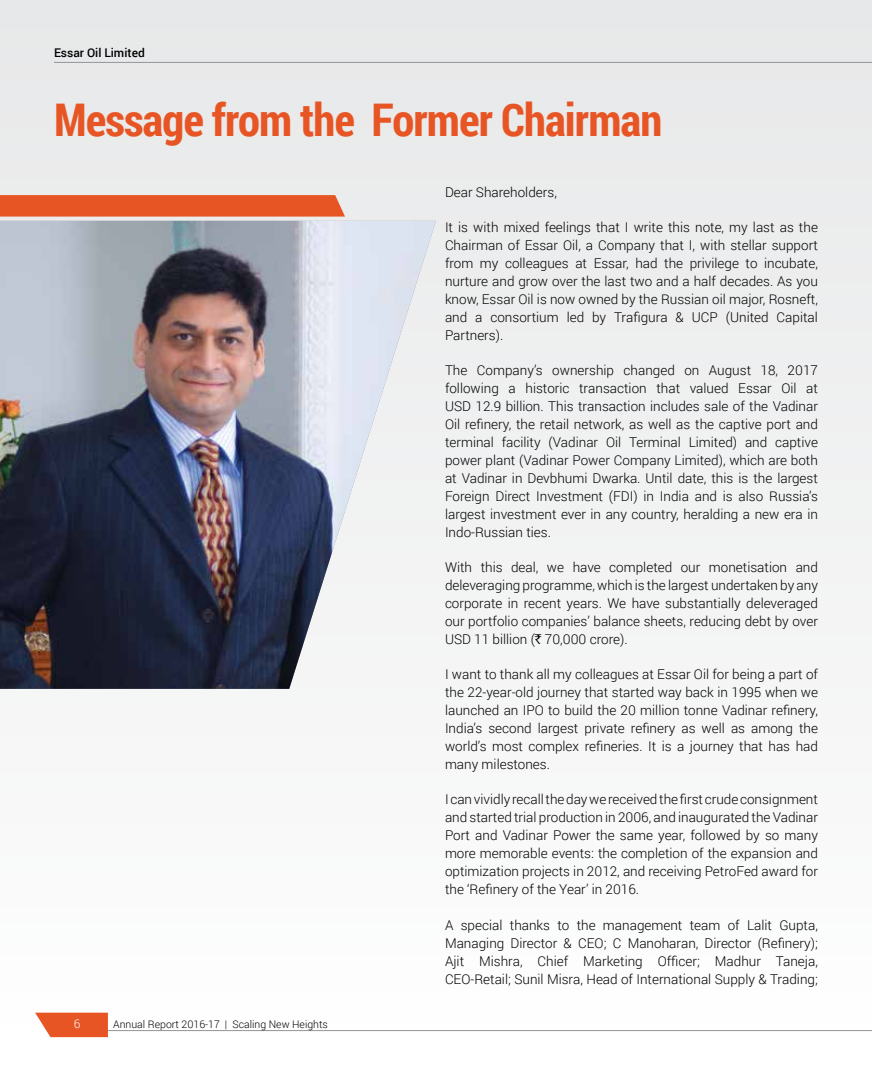
<style>
.page{position:relative;width:872px;height:1085px;background:#fff}
.page>*{position:absolute;margin:0;border:0;box-sizing:border-box;transform-origin:0 0}
.t1{font:700 45px "Roboto Condensed";letter-spacing:-.02em;color:#e75524}
.t2{font:300 13.5px/18px "Roboto";color:#000;text-align:justify}
.t3{font:500 12px "Roboto";color:#000}
.t4{font:300 12px "Roboto";color:#fff}
.t5{font:300 10.5px "Roboto";color:#000}
.s1{font-family:"Rupee Foradian";font-weight:400}
</style>
<div class="page">
<div style="left:0;top:0;width:872px;height:1084px;background:#f4f4f5"></div>
<hr style="left:54px;top:62px;width:818px;height:1px;background:#939597">
<hr style="left:65px;top:1030px;width:807px;height:1px;background:#939597">
<svg style="left:35px;top:1012px;width:73px;height:24px;background:#e96a3f"></svg>
<img style="left:0;top:221px;width:436px;height:467px">
<div style="left:0;top:195px;width:345px;height:21px;background:#e75524"></div>
<p class="t3" style="left:54px;top:45px;width:92px">Essar Oil Limited</p>
<h1 class="t1" style="left:54px;top:88px;width:610px">Message from the Former Chairman</h1>
<p class="t4" style="left:74px;top:1014px;width:8px">6</p>
<p class="t5" style="left:113px;top:1016px;width:216px">Annual Report 2016-17 | Scaling New Heights</p>
<p class="t2" style="left:445px;top:183px;width:113px">Dear Shareholders,</p>
<p class="t2" style="left:445px;top:218px;width:374px">It is with mixed feelings that I write this note, my last as the Chairman of Essar Oil, a Company that I, with stellar support from my colleagues at Essar, had the privilege to incubate, nurture and grow over the last two and a half decades. As you know, Essar Oil is now owned by the Russian oil major, Rosneft, and a consortium led by Trafigura &amp; UCP (United Capital Partners).</p>
<p class="t2" style="left:445px;top:361px;width:374px">The Company’s ownership changed on August 18, 2017 following a historic transaction that valued Essar Oil at USD 12.9 billion. This transaction includes sale of the Vadinar Oil refinery, the retail network, as well as the captive port and terminal facility (Vadinar Oil Terminal Limited) and captive power plant (Vadinar Power Company Limited), which are both at Vadinar in Devbhumi Dwarka. Until date, this is the largest Foreign Direct Investment (FDI) in India and is also Russia’s largest investment ever in any country, heralding a new era in Indo-Russian ties.</p>
<p class="t2" style="left:445px;top:558px;width:374px">With this deal, we have completed our monetisation and deleveraging programme, which is the largest undertaken by any corporate in recent years. We have substantially deleveraged our portfolio companies’ balance sheets, reducing debt by over USD 11 billion (<span class="s1">`</span> 70,000 crore).</p>
<p class="t2" style="left:445px;top:665px;width:374px">I want to thank all my colleagues at Essar Oil for being a part of the 22-year-old journey that started way back in 1995 when we launched an IPO to build the 20 million tonne Vadinar refinery, India’s second largest private refinery as well as among the world’s most complex refineries. It is a journey that has had many milestones.</p>
<p class="t2" style="left:445px;top:790px;width:374px">I can vividly recall the day we received the first crude consignment and started trial production in 2006, and inaugurated the Vadinar Port and Vadinar Power the same year, followed by so many more memorable events: the completion of the expansion and optimization projects in 2012, and receiving PetroFed award for the ‘Refinery of the Year’ in 2016.</p>
<p class="t2" style="left:445px;top:915px;width:374px">A special thanks to the management team of Lalit Gupta, Managing Director &amp; CEO; C Manoharan, Director (Refinery); Ajit Mishra, Chief Marketing Officer; Madhur Taneja, CEO-Retail; Sunil Misra, Head of International Supply &amp; Trading;</p>
</div>
